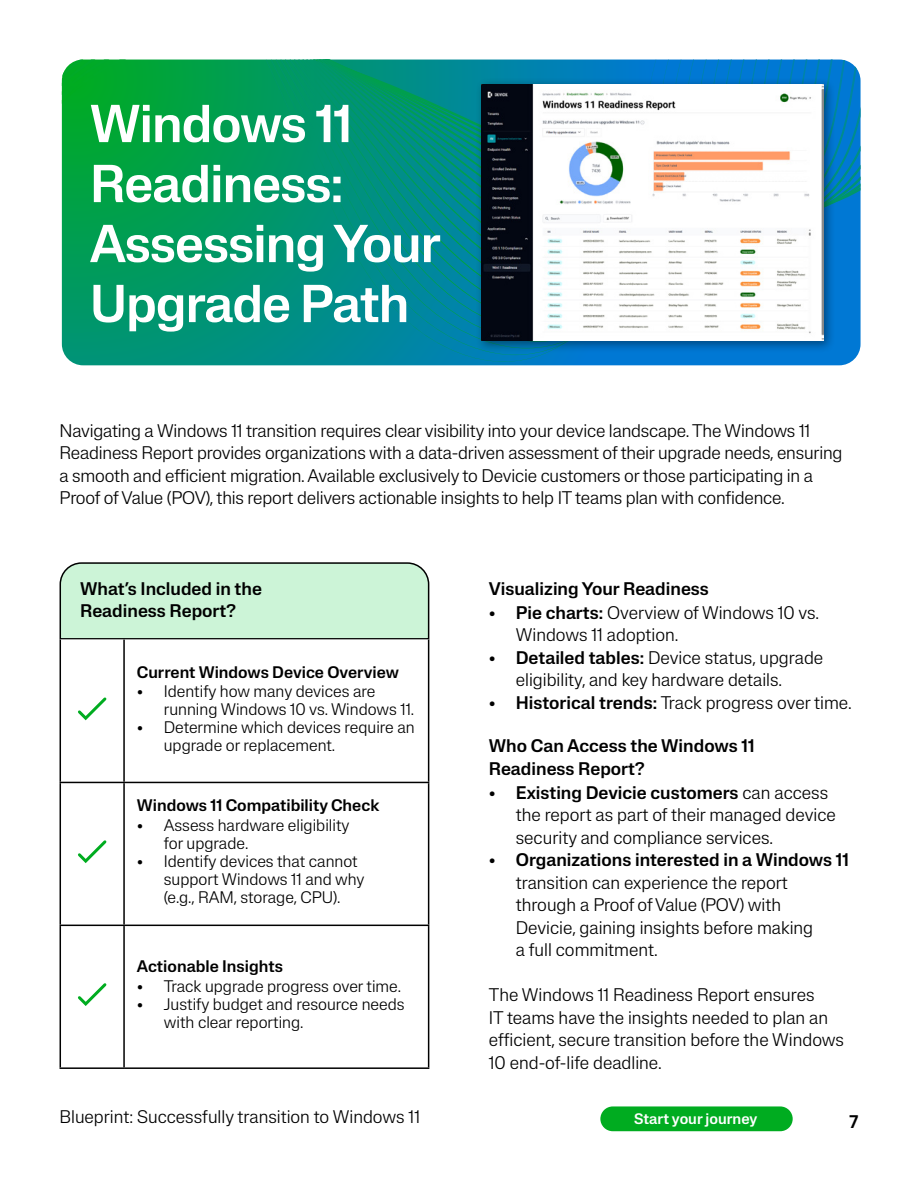
<style>
.page{position:relative;width:918px;height:1188px;background:#fff}
.page>*{position:absolute;margin:0;border:0;box-sizing:border-box;transform-origin:0 0}
.t1{font:500 52.5px/60px "Lateral Standard";letter-spacing:-.02em;color:#fff}
.t2{font:300 18px/22.5px "Lateral Standard";letter-spacing:-.01em;color:#000}
.t3{font:500 18px/22.5px "Lateral Standard";color:#000}
.t4{font:300 16.5px/18px "Lateral Standard";color:#000}
.t5{font:500 16.5px "Lateral Standard";color:#000}
.t6{font:500 15px "Lateral Standard";color:#fff}
.s1{font-weight:500}
</style>
<div class="page">
<svg style="left:62px;top:240px;width:799px;height:125px;background:#01927d"></svg>
<svg style="left:62px;top:60px;width:204px;height:180px;background:#00a147"></svg>
<svg style="left:845px;top:60px;width:12px;height:201px;background:#047dc8"></svg>
<svg style="left:266px;top:60px;width:390px;height:305px;background:#008d87"></svg>
<div style="left:475px;top:78px;width:361px;height:275px;background:#000;opacity:.4"></div>
<img style="left:482px;top:84px;width:342px;height:257px">
<svg style="left:59px;top:562px;width:371px;height:78px;background:#c4eacf"></svg>
<svg style="left:61px;top:640px;width:367px;height:427px"></svg>
<hr style="left:60px;top:640px;width:1px;height:142px;background:#000">
<hr style="left:123px;top:640px;width:2px;height:142px;background:#000">
<hr style="left:428px;top:640px;width:1px;height:142px;background:#000">
<hr style="left:60px;top:782px;width:64px;height:1px;background:#000">
<hr style="left:60px;top:783px;width:1px;height:142px;background:#000">
<hr style="left:124px;top:782px;width:305px;height:1px;background:#000">
<hr style="left:123px;top:783px;width:2px;height:142px;background:#000">
<hr style="left:428px;top:783px;width:1px;height:142px;background:#000">
<hr style="left:60px;top:925px;width:64px;height:1px;background:#000">
<hr style="left:60px;top:926px;width:1px;height:141px;background:#000">
<hr style="left:124px;top:925px;width:305px;height:1px;background:#000">
<hr style="left:123px;top:926px;width:2px;height:141px;background:#000">
<hr style="left:428px;top:926px;width:1px;height:141px;background:#000">
<hr style="left:60px;top:1067px;width:64px;height:2px;background:#000">
<hr style="left:124px;top:1067px;width:305px;height:2px;background:#000">
<svg style="left:75px;top:695px;width:34px;height:27px"></svg>
<svg style="left:75px;top:838px;width:34px;height:27px"></svg>
<svg style="left:75px;top:980px;width:34px;height:28px"></svg>
<div style="left:600px;top:1106px;width:193px;height:25px;background:#00ac20;border-radius:12px"></div>
<p class="t1" style="left:90px;top:93px;width:353px">Windows 11<br>Readiness:<br>Assessing Your<br>Upgrade Path</p>
<p class="t2" style="left:60px;top:419px;width:784px">Navigating a Windows 11 transition requires clear visibility into your device landscape. The Windows 11<br>Readiness Report provides organizations with a data-driven assessment of their upgrade needs, ensuring a smooth and efficient migration. Available exclusively to Devicie customers or those participating in a Proof of Value (POV), this report delivers actionable insights to help IT teams plan with confidence.</p>
<p class="t3" style="left:80px;top:577px;width:183px">What’s Included in the<br>Readiness Report?</p>
<p class="t5" style="left:137px;top:662px;width:264px">Current Windows Device Overview</p>
<p class="t4" style="left:164px;top:682px;width:252px;text-indent:-27px">• Identify how many devices are running Windows 10 vs. Windows 11.</p>
<p class="t4" style="left:164px;top:718px;width:252px;text-indent:-27px">• Determine which devices require an upgrade or replacement.</p>
<p class="t5" style="left:137px;top:796px;width:244px">Windows 11 Compatibility Check</p>
<p class="t4" style="left:164px;top:816px;width:187px;text-indent:-27px">• Assess hardware eligibility for upgrade.</p>
<p class="t4" style="left:164px;top:852px;width:202px;text-indent:-27px">• Identify devices that cannot support Windows 11 and why (e.g., RAM, storage, CPU).</p>
<p class="t5" style="left:137px;top:957px;width:148px">Actionable Insights</p>
<p class="t4" style="left:137px;top:977px;width:266px">• Track upgrade progress over time.</p>
<p class="t4" style="left:164px;top:995px;width:242px;text-indent:-27px">• Justify budget and resource needs with clear reporting.</p>
<p class="t3" style="left:489px;top:577px;width:222px">Visualizing Your Readiness</p>
<p class="t2" style="left:516px;top:601px;width:305px;text-indent:-27px"><span class="s1">• Pie charts:</span> Overview of Windows 10 vs.<br>Windows 11 adoption.</p>
<p class="t2" style="left:516px;top:646px;width:309px;text-indent:-27px"><span class="s1">• Detailed tables:</span> Device status, upgrade eligibility, and key hardware details.</p>
<p class="t2" style="left:489px;top:691px;width:365px"><span class="s1">• Historical trends:</span> Track progress over time.</p>
<p class="t3" style="left:489px;top:735px;width:267px">Who Can Access the Windows 11<br>Readiness Report?</p>
<p class="t2" style="left:516px;top:781px;width:321px;text-indent:-27px"><span class="s1">• Existing Devicie customers</span> can access the report as part of their managed device security and compliance services.</p>
<p class="t2" style="left:516px;top:849px;width:335px;text-indent:-27px"><span class="s1">• Organizations interested in a Windows 11 </span>transition can experience the report through a Proof of Value (POV) with<br>Devicie, gaining insights before making<br>a full commitment.</p>
<p class="t2" style="left:489px;top:984px;width:357px">The Windows 11 Readiness Report ensures<br>IT teams have the insights needed to plan an efficient, secure transition before the Windows 10 end-of-life deadline.</p>
<p class="t2" style="left:60px;top:1105px;width:362px">Blueprint: Successfully transition to Windows 11</p>
<p class="t6" style="left:634px;top:1110px;width:125px">Start your journey</p>
<p class="t3" style="left:850px;top:1111px;width:10px">7</p>
</div>
